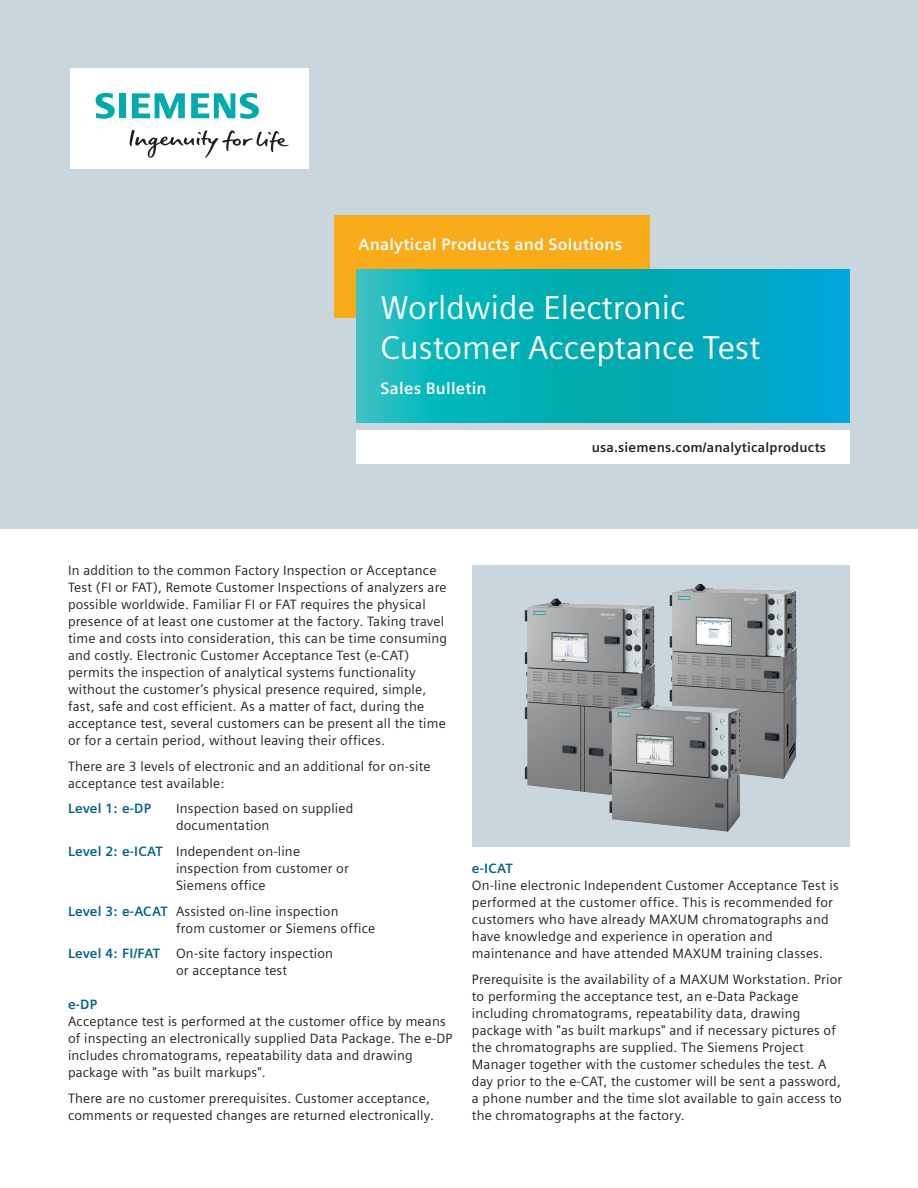
<style>
.page{position:relative;width:918px;height:1188px;background:#fff}
.page>*{position:absolute;margin:0;border:0;box-sizing:border-box;transform-origin:0 0}
._01__Headline__22pt{font:33px/39.6px "Siemens Sans OT";color:#fff}
._04__Additional_Pane{font:700 16.5px "Siemens Sans OT";letter-spacing:.015em;color:#fff}
._02__Subhead__11pt_1{font:700 16.5px "Siemens Sans OT";letter-spacing:.015em;color:#fff}
._03__Body_text__9pt{font:13.5px/17px "Siemens Sans OT";letter-spacing:.015em;color:#231f20}
._03__URL__9pt{font:700 13.5px "Siemens Sans OT";letter-spacing:.015em;color:#231f20}
._03__Body_text__9pt-2{font:700 13.5px "Siemens Sans OT";letter-spacing:.015em;color:#006288}
._03__Body_text_headl{font:700 13.5px "Siemens Sans OT";letter-spacing:.015em;color:#006288}
.s1{font-weight:700;color:#006288}
</style>
<div class="page">
<div style="left:0;top:0;width:918px;height:529px;background:#c9d6de"></div>
<div style="left:357px;top:430px;width:493px;height:33px;background:#fff"></div>
<div style="left:335px;top:215px;width:315px;height:103px;background:#faab1a"></div>
<svg style="left:357px;top:270px;width:493px;height:153px;background:#05aebc"></svg>
<div style="left:71px;top:68px;width:238px;height:101px;background:#fff"></div>
<svg style="left:129px;top:130px;width:160px;height:28px"></svg>
<svg style="left:96px;top:93px;width:30px;height:26px"></svg>
<svg style="left:132px;top:93px;width:53px;height:25px"></svg>
<svg style="left:191px;top:93px;width:68px;height:26px"></svg>
<div style="left:472px;top:565px;width:378px;height:282px;background:#c9d6de"></div>
<img style="left:524px;top:583px;width:273px;height:249px">
<p class="_04__Additional_Pane" style="left:358px;top:235px;width:265px">Analytical Products and Solutions</p>
<p class="_01__Headline__22pt" style="left:380px;top:288px;width:381px">Worldwide Electronic<br>Customer Acceptance Test</p>
<p class="_02__Subhead__11pt_1" style="left:380px;top:378px;width:108px">Sales Bulletin</p>
<p class="_03__URL__9pt" style="left:592px;top:439px;width:236px">usa.siemens.com/analyticalproducts</p>
<p class="_03__Body_text__9pt" style="left:68px;top:562px;width:381px">In addition to the common Factory Inspection or Acceptance Test (FI or FAT), Remote Customer Inspections of analyzers are possible worldwide. Familiar FI or FAT requires the physical presence of at least one customer at the factory. Taking travel time and costs into consideration, this can be time consuming and costly. Electronic Customer Acceptance Test (e-CAT) permits the inspection of analytical systems functionality without the customer’s physical presence required, simple, fast, safe and cost efficient. As a matter of fact, during the acceptance test, several customers can be present all the time or for a certain period, without leaving their offices.</p>
<p class="_03__Body_text__9pt" style="left:68px;top:758px;width:364px">There are 3 levels of electronic and an additional for on-site acceptance test available:</p>
<p class="_03__Body_text__9pt-2" style="left:68px;top:801px;width:85px">Level 1: e-DP</p>
<p class="_03__Body_text__9pt" style="left:176px;top:800px;width:179px">Inspection based on supplied documentation</p>
<p class="_03__Body_text__9pt" style="left:176px;top:843px;width:174px;text-indent:-108px"><span class="s1">Level 2: e-ICAT</span> Independent on-line inspection from customer or<br>Siemens office</p>
<p class="_03__Body_text__9pt" style="left:176px;top:902px;width:201px;text-indent:-108px"><span class="s1">Level 3: e-ACAT</span> Assisted on-line inspection<br>from customer or Siemens office</p>
<p class="_03__Body_text__9pt" style="left:176px;top:945px;width:159px;text-indent:-108px"><span class="s1">Level 4: FI/FAT</span> On-site factory inspection or acceptance test</p>
<p class="_03__Body_text_headl" style="left:68px;top:997px;width:31px">e-DP</p>
<p class="_03__Body_text__9pt" style="left:68px;top:1013px;width:386px">Acceptance test is performed at the customer office by means of inspecting an electronically supplied Data Package. The e-DP includes chromatograms, repeatability data and drawing package with "as built markups".</p>
<p class="_03__Body_text__9pt" style="left:68px;top:1090px;width:367px">There are no customer prerequisites. Customer acceptance, comments or requested changes are returned electronically.</p>
<p class="_03__Body_text_headl" style="left:472px;top:861px;width:42px">e-ICAT</p>
<p class="_03__Body_text__9pt" style="left:472px;top:877px;width:368px">On-line electronic Independent Customer Acceptance Test is performed at the customer office. This is recommended for customers who have already MAXUM chromatographs and have knowledge and experience in operation and maintenance and have attended MAXUM training classes.</p>
<p class="_03__Body_text__9pt" style="left:472px;top:971px;width:372px">Prerequisite is the availability of a MAXUM Workstation. Prior to performing the acceptance test, an e-Data Package including chromatograms, repeatability data, drawing package with "as built markups" and if necessary pictures of the chromatographs are supplied. The Siemens Project Manager together with the customer schedules the test. A day prior to the e-CAT, the customer will be sent a password, a phone number and the time slot available to gain access to the chromatographs at the factory.</p>
</div>
